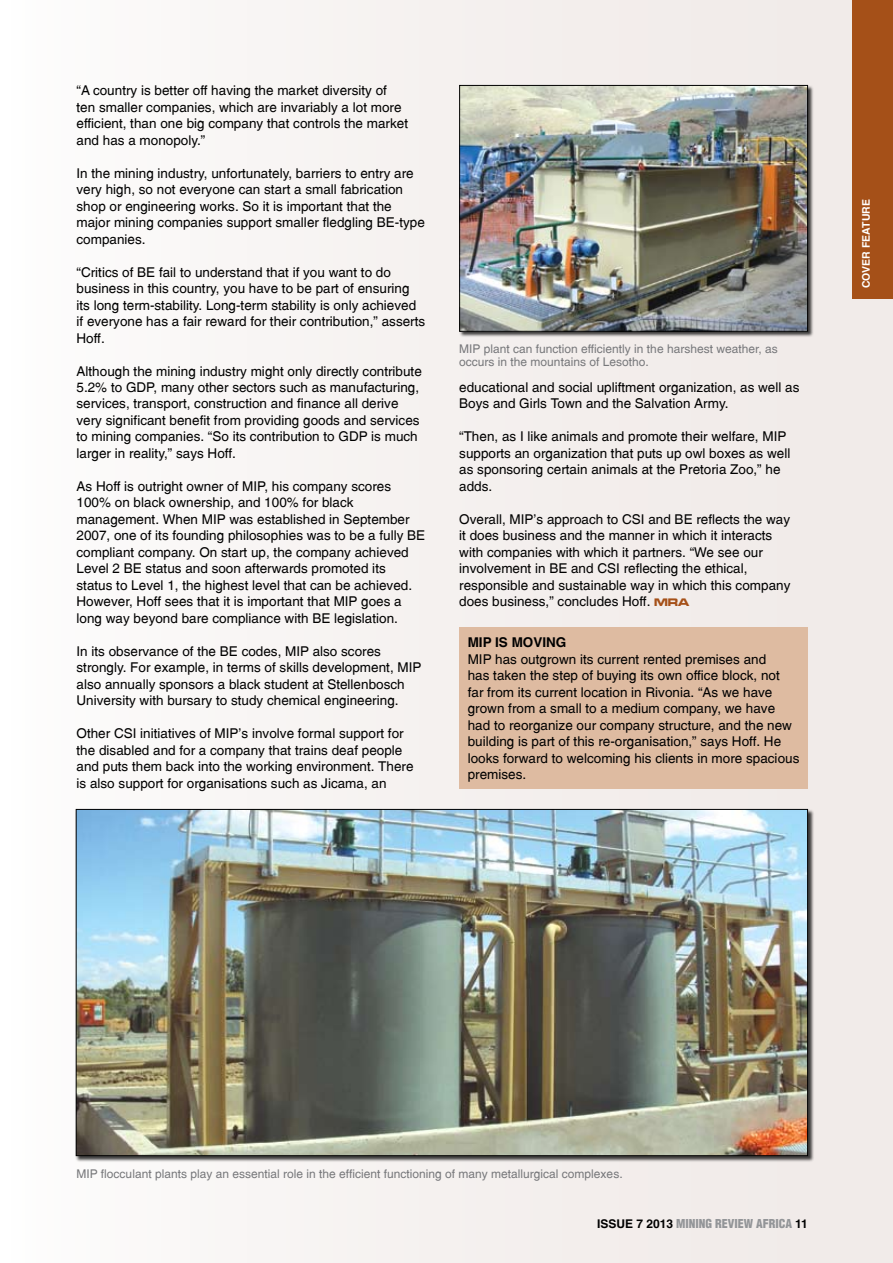
<style>
.page{position:relative;width:893px;height:1263px;background:#fff}
.page>*{position:absolute;margin:0;border:0;box-sizing:border-box;transform-origin:0 0}
.t1{font:13.5px/16.5px "Switzerland Plain";color:#000}
.t2{font:700 13.5px "Switzerland";color:#000}
.t3{font:12px/13.5px "Switzerland Plain";color:#77787b}
.t4{font:12px "Switzerland Cond Black Plain";color:#939598}
.t5{font:700 10.5px "Switzerland";color:#fff}
.s1{font-family:"Microgramma D Bold Exte";font-size:11.25px;color:#a55018}
.s2{font-family:"Switzerland";font-weight:700;color:#000}
</style>
<div class="page">
<div style="left:3px;top:0;width:890px;height:1263px;background:#f6f3f1"></div>
<div style="left:853px;top:0;width:40px;height:298px;background:#a55018"></div>
<div style="left:459px;top:627px;width:349px;height:162px;background:#debba1"></div>
<div style="left:76px;top:809px;width:744px;height:359px;background:#000;opacity:.75"></div>
<img style="left:78px;top:811px;width:728px;height:343px">
<div style="left:459px;top:85px;width:361px;height:259px;background:#000;opacity:.75"></div>
<img style="left:461px;top:87px;width:345px;height:243px">
<div style="left:459px;top:85px;width:349px;height:247px;border:1px solid #000"></div>
<p class="t1" style="left:77px;top:82px;width:333px">“A country is better off having the market diversity of ten smaller companies, which are invariably a lot more efficient, than one big company that controls the market and has a monopoly.”</p>
<p class="t1" style="left:77px;top:164px;width:350px">In the mining industry, unfortunately, barriers to entry are very high, so not everyone can start a small fabrication shop or engineering works. So it is important that the major mining companies support smaller fledgling BE-type companies.</p>
<p class="t1" style="left:77px;top:263px;width:350px">“Critics of BE fail to understand that if you want to do business in this country, you have to be part of ensuring its long term-stability. Long-term stability is only achieved if everyone has a fair reward for their contribution,” asserts Hoff.</p>
<p class="t1" style="left:77px;top:362px;width:347px">Although the mining industry might only directly contribute 5.2% to GDP, many other sectors such as manufacturing, services, transport, construction and finance all derive very significant benefit from providing goods and services to mining companies. “So its contribution to GDP is much larger in reality,” says Hoff.</p>
<p class="t1" style="left:77px;top:478px;width:350px">As Hoff is outright owner of MIP, his company scores 100% on black ownership, and 100% for black management. When MIP was established in September 2007, one of its founding philosophies was to be a fully BE compliant company. On start up, the company achieved Level 2 BE status and soon afterwards promoted its status to Level 1, the highest level that can be achieved.<br>However, Hoff sees that it is important that MIP goes a long way beyond bare compliance with BE legislation.</p>
<p class="t1" style="left:77px;top:643px;width:346px">In its observance of the BE codes, MIP also scores strongly. For example, in terms of skills development, MIP also annually sponsors a black student at Stellenbosch University with bursary to study chemical engineering.</p>
<p class="t1" style="left:77px;top:725px;width:339px">Other CSI initiatives of MIP’s involve formal support for the disabled and for a company that trains deaf people and puts them back into the working environment. There is also support for organisations such as Jicama, an</p>
<p class="t3" style="left:459px;top:342px;width:320px">MIP plant can function efficiently in the harshest weather, as occurs in the mountains of Lesotho.</p>
<p class="t1" style="left:459px;top:379px;width:342px">educational and social upliftment organization, as well as<br>Boys and Girls Town and the Salvation Army.</p>
<p class="t1" style="left:459px;top:428px;width:333px">“Then, as I like animals and promote their welfare, MIP supports an organization that puts up owl boxes as well as sponsoring certain animals at the Pretoria Zoo,” he adds.</p>
<p class="t1" style="left:459px;top:511px;width:333px">Overall, MIP’s approach to CSI and BE reflects the way it does business and the manner in which it interacts with companies with which it partners. “We see our involvement in BE and CSI reflecting the ethical, responsible and sustainable way in which this company does business,” concludes Hoff. <span class="s1">MRA</span></p>
<p class="t2" style="left:468px;top:634px;width:100px">MIP IS MOVING</p>
<p class="t1" style="left:468px;top:650px;width:333px">MIP has outgrown its current rented premises and<br>has taken the step of buying its own office block, not<br>far from its current location in Rivonia. “As we have grown from a small to a medium company, we have had to reorganize our company structure, and the new building is part of this re-organisation,” says Hoff. He looks forward to welcoming his clients in more spacious premises.</p>
<p class="t5" style="left:860px;top:288px;width:91px;rotate:-90deg">COVER FEATURE</p>
<p class="t3" style="left:77px;top:1167px;width:548px">MIP flocculant plants play an essential role in the efficient functioning of many metallurgical complexes.</p>
<p class="t4" style="left:597px;top:1216px;width:212px"><span class="s2">ISSUE 7 2013</span> MINING REVIEW AFRICA <span class="s2">11</span></p>
</div>
